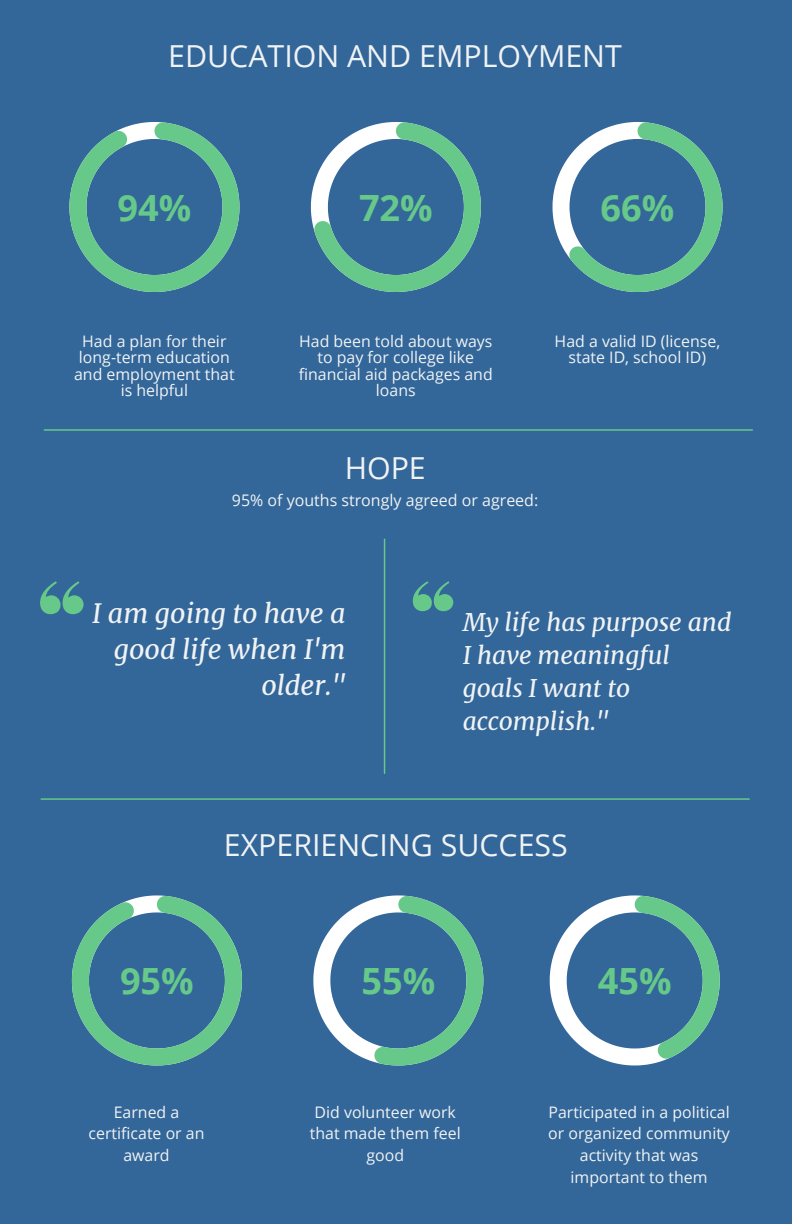
<style>
.page{position:relative;width:792px;height:1224px;background:#369}
.page>*{position:absolute;margin:0;border:0;box-sizing:border-box;transform-origin:0 0}
.t1{font:700 36.2px "Open Sans";color:#66c989}
.t2{font:30.4px "Open Sans";color:#f0f3f4}
.t3{font:italic 26.8px/36.2px "Merriweather";color:#f0f3f4;text-align:right}
.t4{font:italic 24.4px/33px "Merriweather";color:#f0f3f4}
.t5{font:16px "Open Sans";color:#f0f3f4}
.t6{font:15.8px/21.6px "Open Sans";color:#f0f3f4;text-align:center}
</style>
<div class="page">
<hr style="left:44px;top:429px;width:708px;height:2px;background:#66c989">
<svg style="left:69px;top:122px;width:170px;height:170px"></svg>
<svg style="left:311px;top:122px;width:170px;height:170px"></svg>
<svg style="left:553px;top:122px;width:170px;height:170px"></svg>
<svg style="left:72px;top:895px;width:170px;height:171px"></svg>
<svg style="left:313px;top:895px;width:170px;height:170px"></svg>
<svg style="left:550px;top:895px;width:170px;height:170px"></svg>
<hr style="left:41px;top:798px;width:708px;height:2px;background:#66c989">
<hr style="left:384px;top:539px;width:1px;height:234px;background:#66c989">
<svg style="left:40px;top:581px;width:44px;height:33px"></svg>
<svg style="left:413px;top:581px;width:40px;height:30px"></svg>
<p class="t2" style="left:168px;top:34px;width:455px">EDUCATION AND EMPLOYMENT</p>
<p class="t1" style="left:118px;top:182px;width:75px">94%</p>
<p class="t1" style="left:359px;top:182px;width:75px">72%</p>
<p class="t1" style="left:601px;top:182px;width:75px">66%</p>
<p class="t6" style="left:74px;top:333px;width:162px;line-height:16.2px">Had a plan for their long-term education and employment that is helpful</p>
<p class="t6" style="left:299px;top:333px;width:195px;line-height:16.2px">Had been told about ways to pay for college like financial aid packages and loans</p>
<p class="t6" style="left:555px;top:333px;width:167px;line-height:16.2px">Had a valid ID (license, state ID, school ID)</p>
<p class="t2" style="left:345px;top:446px;width:83px">HOPE</p>
<p class="t5" style="left:232px;top:489px;width:308px">95% of youths strongly agreed or agreed:</p>
<p class="t3" style="left:92px;top:595px;width:255px">I am going to have a good life when I'm older."</p>
<p class="t4" style="left:463px;top:605px;width:270px">My life has purpose and<br>I have meaningful goals I want to accomplish."</p>
<p class="t2" style="left:224px;top:823px;width:346px">EXPERIENCING SUCCESS</p>
<p class="t1" style="left:120px;top:956px;width:75px">95%</p>
<p class="t1" style="left:361px;top:956px;width:75px">55%</p>
<p class="t1" style="left:598px;top:956px;width:75px">45%</p>
<p class="t6" style="left:89px;top:1101px;width:117px">Earned a certificate or an award</p>
<p class="t6" style="left:310px;top:1101px;width:152px">Did volunteer work that made them feel good</p>
<p class="t6" style="left:548px;top:1101px;width:183px">Participated in a political or organized community activity that was important to them</p>
</div>
